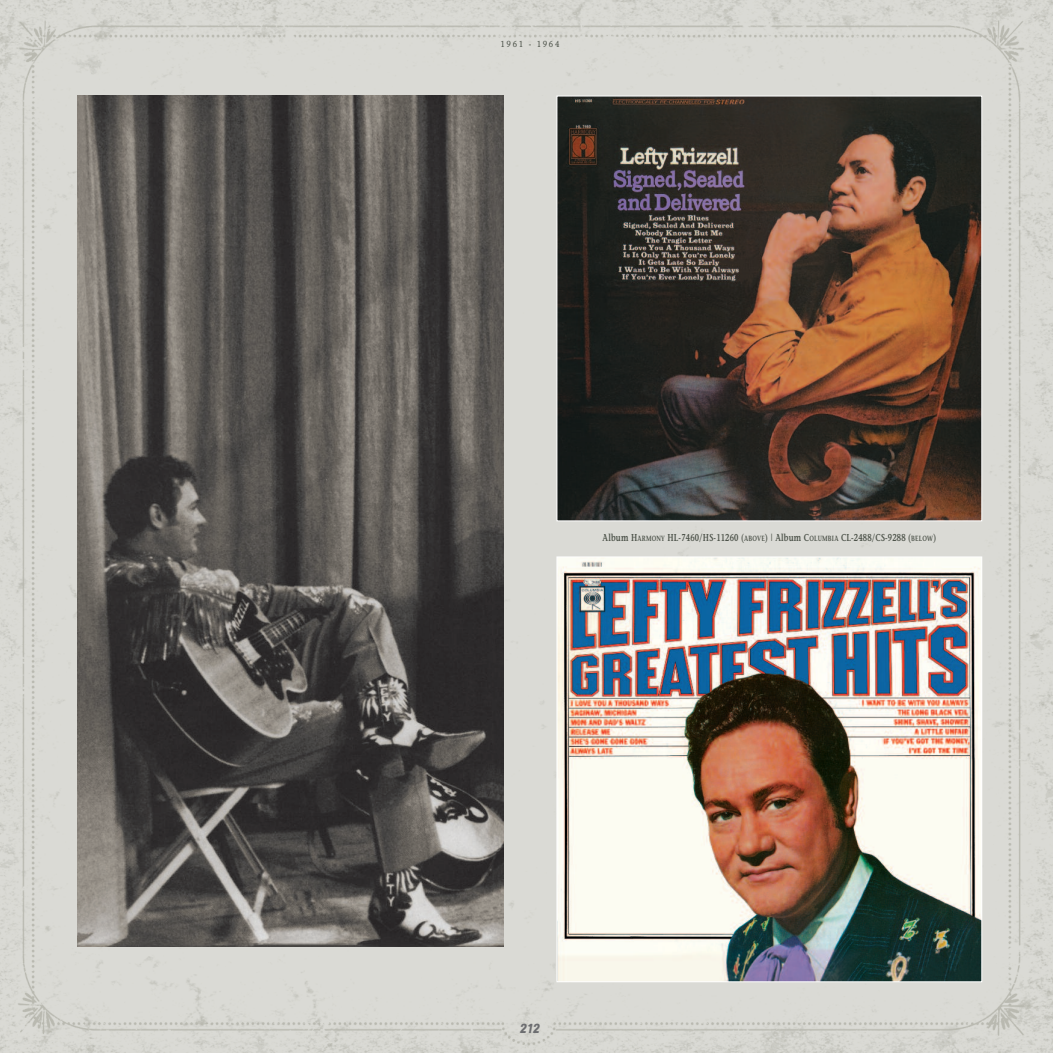
<style>
.page{position:relative;width:1053px;height:1053px;background:#fff}
.page>*{position:absolute;margin:0;border:0;box-sizing:border-box;transform-origin:0 0}
.t1{font:italic 13.75px "Block T";color:#6c6d70;scale:.9 1}
.t2{font:600 10px "Stone Informal";letter-spacing:.025em;color:#4d534a;scale:.75 1}
.t3{font:8.75px "Stone Informal";letter-spacing:.2em;color:#4d534a;scale:.9 1}
.s1{font-size:7.5px}
</style>
<div class="page">
<img style="left:0;top:0;width:1052px;height:1052px">
<img style="left:78px;top:96px;width:425px;height:850px">
<img style="left:558px;top:558px;width:421px;height:421px">
<img style="left:558px;top:98px;width:421px;height:421px">
<p class="t3" style="left:500px;top:39px;width:67px">1961 - 1964</p>
<p class="t2" style="left:602px;top:534px;width:446px">Album H<span class="s1">ARMONY</span> HL-7460/HS-11260 (<span class="s1">ABOVE</span>) | Album C<span class="s1">OLUMBIA</span> CL-2488/CS-9288 (<span class="s1">BELOW</span>)</p>
<h1 class="t1" style="left:520px;top:1019px;width:23px">212</h1>
</div>
